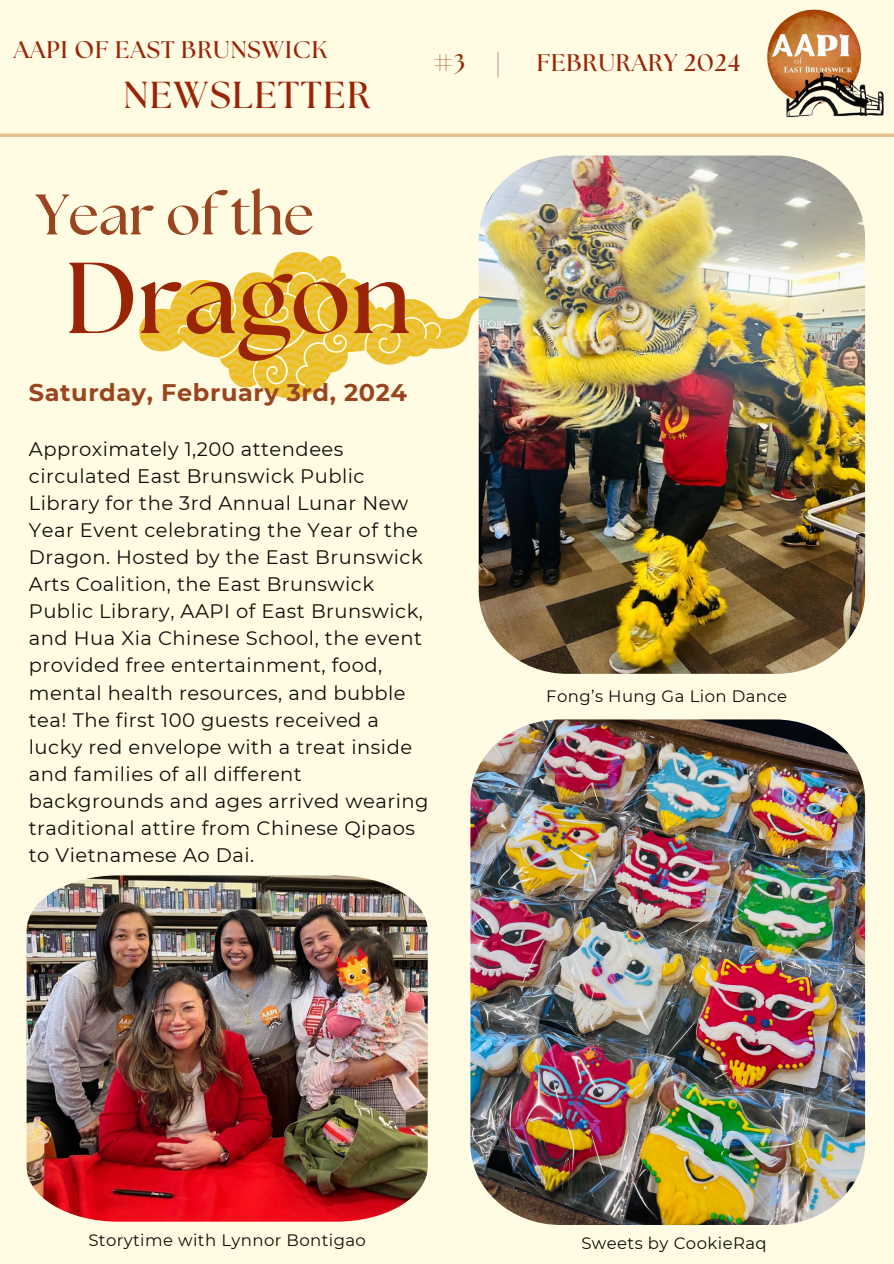
<style>
.page{position:relative;width:894px;height:1264px;background:#fff}
.page>*{position:absolute;margin:0;border:0;box-sizing:border-box;transform-origin:0 0}
.t1{font:700 100.5px "The Seasons";color:#992506}
.t2{font:700 57px "The Seasons";color:#99451f}
.t3{font:700 37.5px "The Seasons";letter-spacing:.04em;color:#992506}
.t4{font:700 24px "The Seasons";letter-spacing:.04em;color:#992506}
.t5{font:700 24px "Montserrat";letter-spacing:.025em;color:#99451f}
.t6{font:19.5px/27px "Montserrat";letter-spacing:.025em;color:#100d0b}
.t7{font:16.5px "Montserrat";letter-spacing:.025em;color:#100d0b}
</style>
<div class="page">
<div style="left:0;top:0;width:893px;height:1263px;background:#fffce3"></div>
<hr style="left:0;top:134px;width:893px;height:3px;background:#e8be8f">
<img style="left:478px;top:155px;width:386px;height:518px;border-radius:86px">
<svg style="left:139px;top:252px;width:355px;height:147px"></svg>
<img style="left:470px;top:719px;width:394px;height:505px">
<img style="left:27px;top:875px;width:400px;height:346px">
<img style="left:765px;top:9px;width:128px;height:125px">
<p class="t4" style="left:14px;top:39px;width:315px">AAPI OF EAST BRUNSWICK</p>
<h4 class="t3" style="left:123px;top:78px;width:248px">NEWSLETTER</h4>
<h4 class="t4" style="left:433px;top:52px;width:69px">#3 |</h4>
<h4 class="t4" style="left:536px;top:52px;width:205px">FEBRURARY 2024</h4>
<h6 class="t2" style="left:36px;top:189px;width:279px">Year of the</h6>
<h5 class="t1" style="left:65px;top:252px;width:347px">Dragon</h5>
<h2 class="t5" style="left:29px;top:378px;width:379px">Saturday, February 3rd, 2024</h2>
<h1 class="t6" style="left:29px;top:436px;width:401px">Approximately 1,200 attendees circulated East Brunswick Public Library for the 3rd Annual Lunar New Year Event celebrating the Year of the Dragon. Hosted by the East Brunswick Arts Coalition, the East Brunswick Public Library, AAPI of East Brunswick, and Hua Xia Chinese School, the event provided free entertainment, food, mental health resources, and bubble tea! The first 100 guests received a lucky red envelope with a treat inside and families of all different backgrounds and ages arrived wearing traditional attire from Chinese Qipaos to Vietnamese Ao Dai.</h1>
<p class="t7" style="left:546px;top:686px;width:242px">Fong’s Hung Ga Lion Dance</p>
<p class="t7" style="left:88px;top:1229px;width:279px">Storytime with Lynnor Bontigao</p>
<p class="t7" style="left:581px;top:1232px;width:187px">Sweets by CookieRaq</p>
</div>
